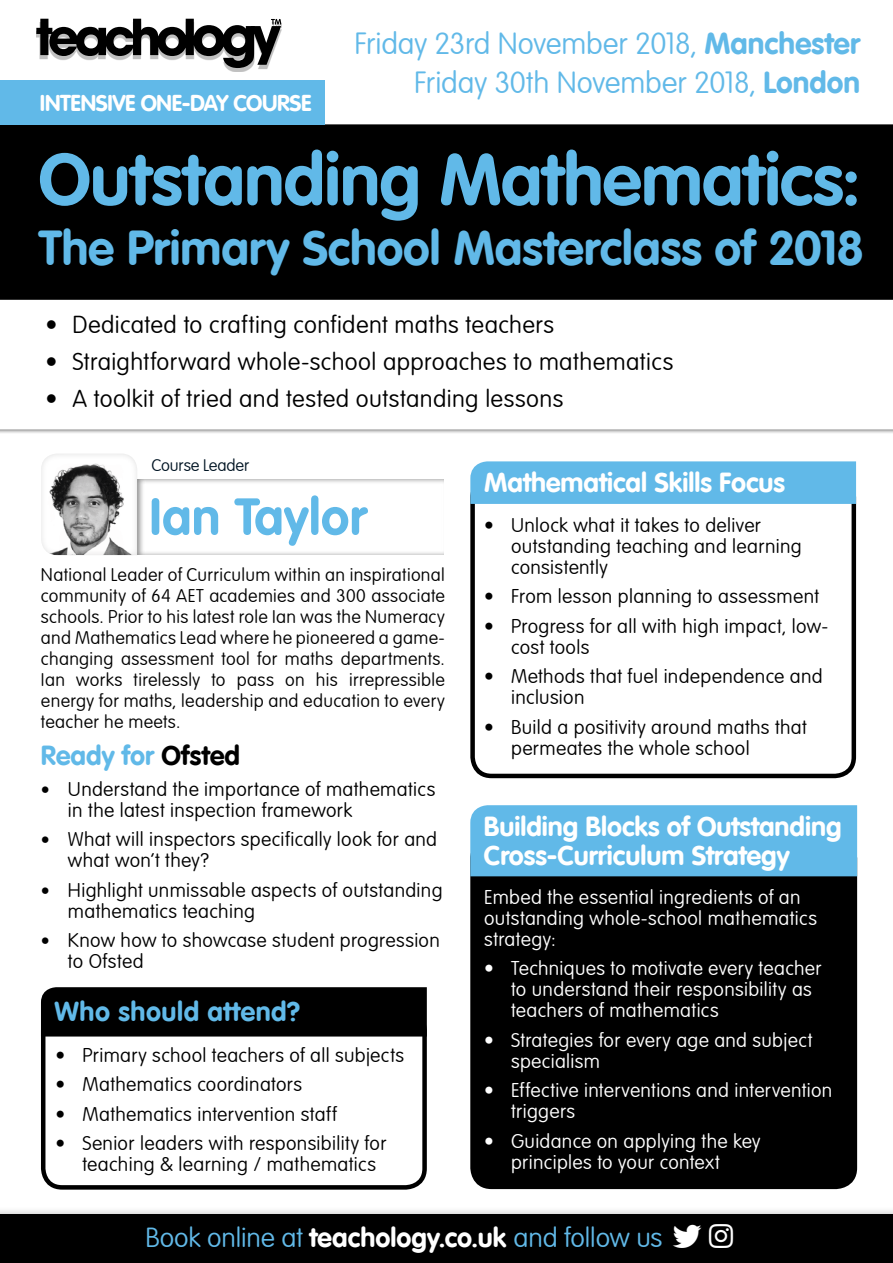
<style>
.page{position:relative;width:893px;height:1263px;background:#fff}
.page>*{position:absolute;margin:0;border:0;box-sizing:border-box;transform-origin:0 0}
.t1{font:700 72px "VAG Rounded LT";letter-spacing:-.005em;color:#61b9e8}
.t2{font:700 51px "VAG Rounded LT";letter-spacing:.01em;color:#61b9e8}
.t3{font:700 48px "VAG Rounded LT";color:#61b9e8}
.t4{font:100 30px/38.5px "VAG Rounded LT";letter-spacing:-.005em;color:#61b9e8;text-align:right}
.t5{font:700 27px/28.5px "VAG Rounded LT";color:#fff}
.t6{font:100 27px "VAG Rounded LT";letter-spacing:-.005em;color:#61b9e8}
.t7{font:700 27px "VAG Rounded LT";letter-spacing:.02em;color:#61b9e8}
.t8{font:100 24px "VAG Rounded LT";letter-spacing:.015em;color:#000}
.t9{font:700 22.5px "VAG Rounded LT";letter-spacing:-.02em;color:#fff}
.t10{font:100 19.5px/21px "VAG Rounded LT";letter-spacing:.02em;color:#000}
.t11{font:100 19.5px/21px "VAG Rounded LT";letter-spacing:.02em;color:#fff}
.t12{font:100 18px/21px "VAG Rounded LT";letter-spacing:.02em;color:#000;text-align:justify}
.t13{font:100 16.5px "VAG Rounded LT";letter-spacing:-.005em;color:#001423}
.s1{font-weight:700}
.s2{color:#000}
.s3{font-size:18px}
.s4{font-weight:700;color:#fff}
</style>
<div class="page">
<div style="left:0;top:237px;width:893px;height:197px;background:#000;opacity:.75"></div>
<svg style="left:0;top:300px;width:893px;height:129px"></svg>
<div style="left:0;top:1206px;width:893px;height:57px;background:#f8f8f8"></div>
<div style="left:0;top:1212px;width:893px;height:51px;background:#000"></div>
<div style="left:473px;top:840px;width:382px;height:347px;background:#000;border-radius:19px"></div>
<div style="left:470px;top:837px;width:387px;height:352px;border:4px solid #000;border-radius:19px"></div>
<div style="left:470px;top:476px;width:386px;height:302px;border:4px solid #000;border-radius:19px"></div>
<svg style="left:470px;top:461px;width:387px;height:45px;background:#6abce9"></svg>
<div style="left:0;top:124px;width:893px;height:176px;background:#000"></div>
<div style="left:0;top:80px;width:324px;height:44px;background:#61b9e8"></div>
<div style="left:470px;top:805px;width:388px;height:73px;background:#61b9e8"></div>
<div style="left:41px;top:1009px;width:386px;height:180px;border:4px solid #000;border-radius:19px"></div>
<div style="left:41px;top:987px;width:386px;height:49px;background:#000"></div>
<div style="left:135px;top:472px;width:310px;height:84px;background:#000;opacity:.46"></div>
<div style="left:41px;top:452px;width:99px;height:105px;background:#000;opacity:.15"></div>
<div style="left:36px;top:22px;width:245px;height:50px;background:#000;opacity:.25"></div>
<svg style="left:36px;top:19px;width:245px;height:49px"></svg>
<p class="t9" style="left:40px;top:89px;width:273px">INTENSIVE ONE-DAY COURSE</p>
<h3 class="t4" style="left:354px;top:25px;width:507px">Friday 23rd November 2018, <span class="s1">Manchester<br></span>Friday 30th November 2018, <span class="s1">London</span></h3>
<h1 class="t1" style="left:39px;top:137px;width:823px">Outstanding Mathematics:</h1>
<h3 class="t3" style="left:39px;top:220px;width:827px">The Primary School Masterclass of 2018</h3>
<p class="t8" style="left:45px;top:311px;width:510px">• Dedicated to crafting confident maths teachers</p>
<p class="t8" style="left:45px;top:348px;width:629px">• Straightforward whole-school approaches to mathematics</p>
<p class="t8" style="left:45px;top:385px;width:519px">• A toolkit of tried and tested outstanding lessons</p>
<p class="t13" style="left:151px;top:456px;width:99px">Course Leader</p>
<h2 class="t2" style="left:149px;top:487px;width:219px">Ian Taylor</h2>
<p class="t12" style="left:41px;top:565px;width:405px">National Leader of Curriculum within an inspirational community of 64 AET academies and 300 associate schools. Prior to his latest role Ian was the Numeracy and Mathematics Lead where he pioneered a game&shy;changing assessment tool for maths departments.<br>Ian works tirelessly to pass on his irrepressible energy for maths, leadership and education to every teacher he meets.</p>
<h3 class="t7" style="left:41px;top:740px;width:201px">Ready for <span class="s2">Ofsted</span></h3>
<p class="t10" style="left:68px;top:779px;width:369px;text-indent:-27px"><span class="s3">•</span> Understand the importance of mathematics in the latest inspection framework</p>
<p class="t10" style="left:68px;top:829px;width:371px;text-indent:-27px"><span class="s3">•</span> What will inspectors specifically look for and what won’t they?</p>
<p class="t10" style="left:68px;top:880px;width:376px;text-indent:-27px"><span class="s3">•</span> Highlight unmissable aspects of outstanding mathematics teaching</p>
<p class="t10" style="left:68px;top:930px;width:373px;text-indent:-27px"><span class="s3">•</span> Know how to showcase student progression to Ofsted</p>
<h3 class="t7" style="left:55px;top:996px;width:247px">Who should attend?</h3>
<p class="t10" style="left:55px;top:1045px;width:350px">• Primary school teachers of all subjects</p>
<p class="t10" style="left:55px;top:1074px;width:248px">• Mathematics coordinators</p>
<p class="t10" style="left:55px;top:1104px;width:283px">• Mathematics intervention staff</p>
<p class="t10" style="left:82px;top:1133px;width:306px;text-indent:-27px">• Senior leaders with responsibility for teaching &amp; learning / mathematics</p>
<h3 class="t5" style="left:484px;top:469px;width:302px">Mathematical Skills Focus</h3>
<p class="t10" style="left:511px;top:515px;width:292px;text-indent:-27px">• Unlock what it takes to deliver outstanding teaching and learning consistently</p>
<p class="t10" style="left:484px;top:587px;width:336px">• From lesson planning to assessment</p>
<p class="t10" style="left:511px;top:616px;width:319px;text-indent:-27px">• Progress for all with high impact, low&shy;cost tools</p>
<p class="t10" style="left:511px;top:667px;width:313px;text-indent:-27px">• Methods that fuel independence and inclusion</p>
<p class="t10" style="left:511px;top:717px;width:297px;text-indent:-27px">• Build a positivity around maths that permeates the whole school</p>
<h3 class="t5" style="left:484px;top:813px;width:359px">Building Blocks of Outstanding<br>Cross-Curriculum Strategy</h3>
<p class="t11" style="left:484px;top:887px;width:334px">Embed the essential ingredients of an outstanding whole-school mathematics strategy:</p>
<p class="t11" style="left:511px;top:958px;width:312px;text-indent:-27px">• Techniques to motivate every teacher to understand their responsibility as teachers of mathematics</p>
<p class="t11" style="left:511px;top:1030px;width:303px;text-indent:-27px">• Strategies for every age and subject specialism</p>
<p class="t11" style="left:511px;top:1080px;width:323px;text-indent:-27px">• Effective interventions and intervention triggers</p>
<p class="t11" style="left:511px;top:1131px;width:251px;text-indent:-27px">• Guidance on applying the key principles to your context</p>
<h3 class="t6" style="left:145px;top:1222px;width:519px">Book online at <span class="s4">teachology.co.uk</span> and follow us</h3>
</div>
